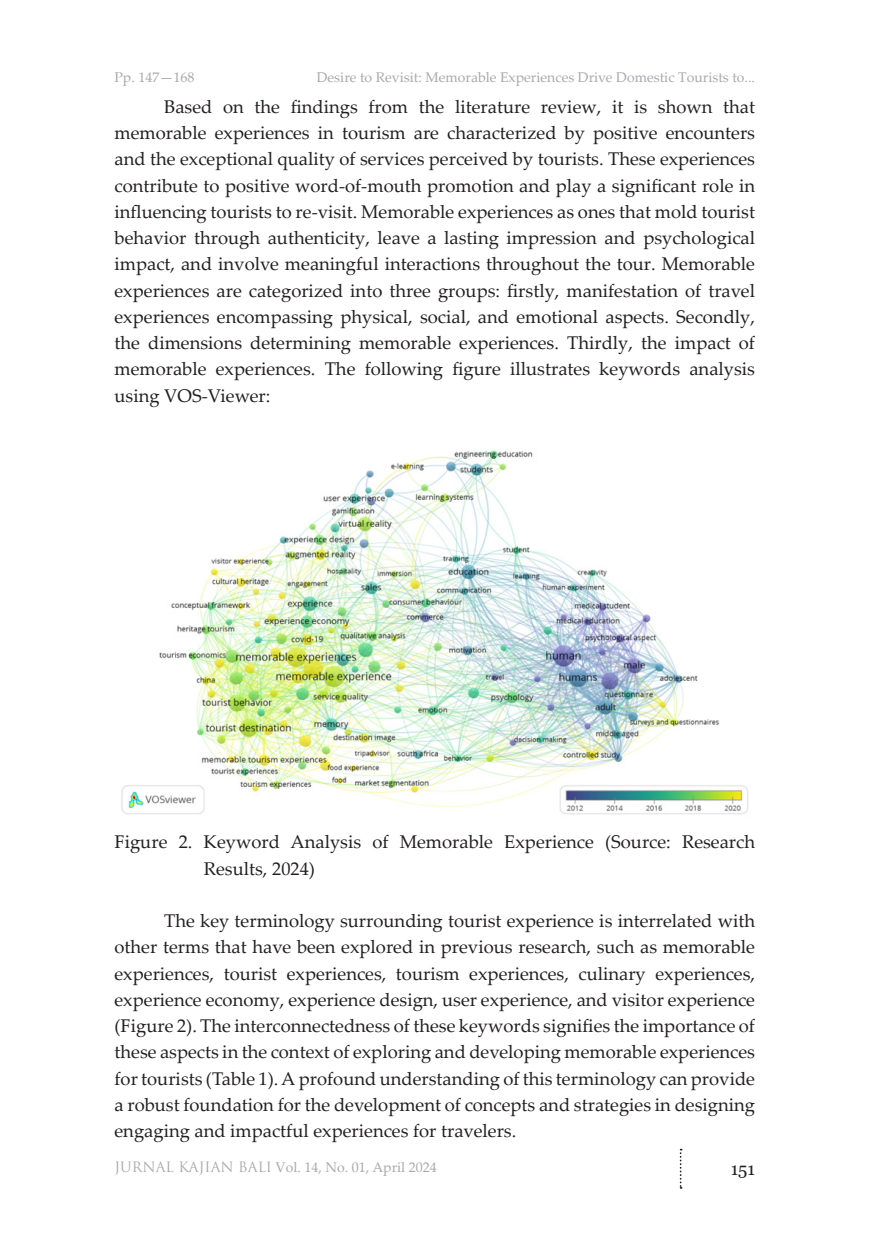
<style>
.page{position:relative;width:869px;height:1241px;background:#fff}
.page>*{position:absolute;margin:0;border:0;box-sizing:border-box;transform-origin:0 0}
.t1{font:18.38px/26.2px "Palatino Linotype";color:#231f20;text-align:justify}
.t2{font:17.5px "Georgia";color:#231f20}
.t3{font:14px "Palatino Linotype";color:#a8a9ad}
.s1{font-family:"Trajan Pro"}
</style>
<div class="page">
<svg style="left:679px;top:1148px;width:2px;height:40px"></svg>
<img style="left:121px;top:450px;width:627px;height:365px">
<p class="t3" style="left:114px;top:67px;width:81px">Pp. 147—168</p>
<p class="t3" style="left:316px;top:67px;width:439px">Desire to Revisit: Memorable Experiences Drive Domestic Tourists to...</p>
<p class="t1" style="left:114px;top:93px;width:641px;text-indent:50px">Based on the findings from the literature review, it is shown that memorable experiences in tourism are characterized by positive encounters and the exceptional quality of services perceived by tourists. These experiences contribute to positive word-of-mouth promotion and play a significant role in influencing tourists to re-visit. Memorable experiences as ones that mold tourist behavior through authenticity, leave a lasting impression and psychological impact, and involve meaningful interactions throughout the tour. Memorable experiences are categorized into three groups: firstly, manifestation of travel experiences encompassing physical, social, and emotional aspects. Secondly, the dimensions determining memorable experiences. Thirdly, the impact of memorable experiences. The following figure illustrates keywords analysis using VOS-Viewer:</p>
<p class="t1" style="left:204px;top:828px;width:552px;text-indent:-89px">Figure 2. Keyword Analysis of Memorable Experience (Source: Research<br>Results, 2024)</p>
<p class="t1" style="left:114px;top:906px;width:641px;text-indent:50px">The key terminology surrounding tourist experience is interrelated with other terms that have been explored in previous research, such as memorable experiences, tourist experiences, tourism experiences, culinary experiences, experience economy, experience design, user experience, and visitor experience (Figure 2). The interconnectedness of these keywords signifies the importance of these aspects in the context of exploring and developing memorable experiences for tourists (Table 1). A profound understanding of this terminology can provide a robust foundation for the development of concepts and strategies in designing engaging and impactful experiences for travelers.</p>
<p class="t3" style="left:114px;top:1157px;width:324px"><span class="s1">JURNAL KAJIAN BALI</span> Vol. 14, No. 01, April 2024</p>
<p class="t2" style="left:730px;top:1157px;width:26px">151</p>
</div>
